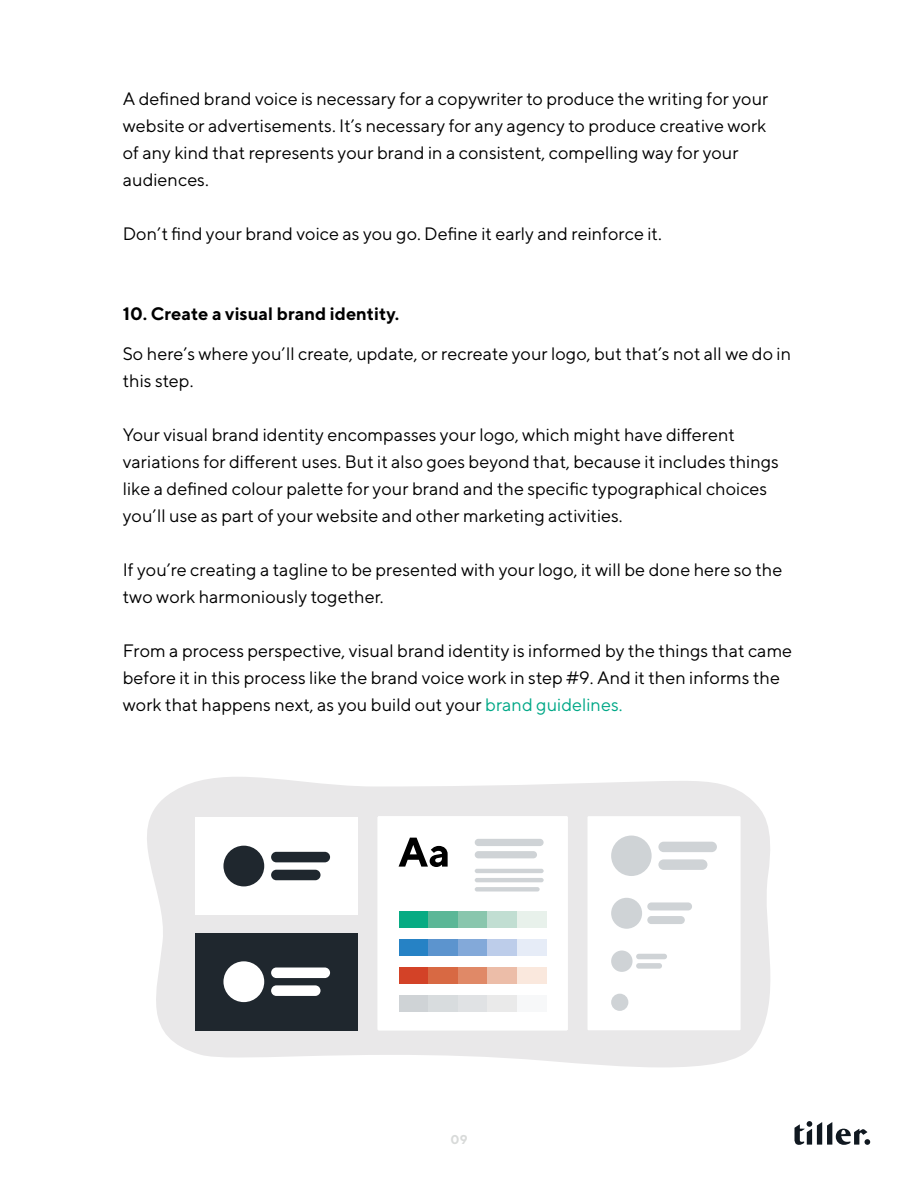
<style>
.page{position:relative;width:918px;height:1188px;background:#fff}
.page>*{position:absolute;margin:0;border:0;box-sizing:border-box;transform-origin:0 0}
.t1{font:18px/27px "TT Norms";color:#000}
.t2{font:700 18px "TT Norms";color:#000}
.t3{font:700 12.75px "TT Norms";color:#d8dad9}
.s1{color:#00a887}
</style>
<div class="page">
<svg style="left:794px;top:1121px;width:76px;height:24px"></svg>
<svg style="left:147px;top:777px;width:623px;height:290px;fill:#e9e8e9"></svg>
<div style="left:196px;top:933px;width:162px;height:97px;background:#1f272e"></div>
<div style="left:223px;top:961px;width:41px;height:41px;background:#fff;border-radius:50%"></div>
<div style="left:271px;top:968px;width:59px;height:10px;background:#fff;border-radius:5px"></div>
<div style="left:271px;top:985px;width:50px;height:11px;background:#fff;border-radius:5px"></div>
<div style="left:196px;top:817px;width:162px;height:98px;background:#fff"></div>
<div style="left:223px;top:846px;width:41px;height:40px;background:#1f272e;border-radius:50%"></div>
<div style="left:271px;top:852px;width:59px;height:10px;background:#1f272e;border-radius:5px"></div>
<div style="left:271px;top:870px;width:50px;height:10px;background:#1f272e;border-radius:5px"></div>
<div style="left:588px;top:816px;width:153px;height:214px;background:#fff"></div>
<div style="left:611px;top:836px;width:41px;height:40px;background:#cfd3d6;border-radius:50%"></div>
<div style="left:658px;top:842px;width:59px;height:10px;background:#cfd3d6;border-radius:5px"></div>
<div style="left:658px;top:859px;width:49px;height:11px;background:#cfd3d6;border-radius:5px"></div>
<div style="left:611px;top:898px;width:31px;height:31px;background:#cfd3d6;border-radius:50%"></div>
<div style="left:647px;top:902px;width:45px;height:8px;background:#cfd3d6;border-radius:4px"></div>
<div style="left:647px;top:916px;width:38px;height:8px;background:#cfd3d6;border-radius:4px"></div>
<div style="left:611px;top:951px;width:22px;height:21px;background:#cfd3d6;border-radius:50%"></div>
<div style="left:636px;top:954px;width:31px;height:5px;background:#cfd3d6;border-radius:3px"></div>
<div style="left:636px;top:963px;width:26px;height:6px;background:#cfd3d6;border-radius:3px"></div>
<div style="left:611px;top:994px;width:17px;height:17px;background:#cfd3d6;border-radius:50%"></div>
<div style="left:378px;top:816px;width:190px;height:214px;background:#fff"></div>
<div style="left:399px;top:911px;width:30px;height:16px;background:#07ab83"></div>
<div style="left:399px;top:939px;width:30px;height:17px;background:#2682c5"></div>
<div style="left:399px;top:967px;width:30px;height:17px;background:#d34227"></div>
<div style="left:399px;top:995px;width:30px;height:17px;background:#cfd3d6"></div>
<div style="left:429px;top:911px;width:29px;height:16px;background:#5bb797"></div>
<div style="left:429px;top:939px;width:29px;height:17px;background:#5c94ce"></div>
<div style="left:429px;top:967px;width:29px;height:17px;background:#d86943"></div>
<div style="left:429px;top:995px;width:29px;height:17px;background:#d8dcde"></div>
<div style="left:458px;top:911px;width:29px;height:16px;background:#89c6ad"></div>
<div style="left:458px;top:939px;width:29px;height:17px;background:#83a9d9"></div>
<div style="left:458px;top:967px;width:29px;height:17px;background:#e08967"></div>
<div style="left:458px;top:995px;width:29px;height:17px;background:#e0e2e4"></div>
<div style="left:487px;top:911px;width:30px;height:16px;background:#c1ded2"></div>
<div style="left:487px;top:939px;width:30px;height:17px;background:#bdcdea"></div>
<div style="left:487px;top:967px;width:30px;height:17px;background:#ecbda8"></div>
<div style="left:487px;top:995px;width:30px;height:17px;background:#eaeaea"></div>
<div style="left:517px;top:911px;width:29px;height:16px;background:#e8f1eb"></div>
<div style="left:517px;top:939px;width:29px;height:17px;background:#e6ecf7"></div>
<div style="left:517px;top:967px;width:29px;height:17px;background:#fae8dd"></div>
<div style="left:517px;top:995px;width:29px;height:17px;background:#f7f8f9"></div>
<svg style="left:399px;top:838px;width:49px;height:29px"></svg>
<div style="left:475px;top:839px;width:69px;height:7px;background:#cfd3d6;border-radius:4px"></div>
<div style="left:475px;top:851px;width:62px;height:7px;background:#cfd3d6;border-radius:4px"></div>
<hr style="left:475px;top:878px;width:69px;height:4px;background:#cfd3d6;border-radius:2px">
<hr style="left:475px;top:869px;width:69px;height:4px;background:#cfd3d6;border-radius:2px">
<div style="left:475px;top:887px;width:65px;height:5px;background:#cfd3d6;border-radius:2px"></div>
<p class="t1" style="left:123px;top:85px;width:647px">A defined brand voice is necessary for a copywriter to produce the writing for your website or advertisements. It’s necessary for any agency to produce creative work of any kind that represents your brand in a consistent, compelling way for your audiences.</p>
<p class="t1" style="left:123px;top:220px;width:541px">Don’t find your brand voice as you go. Define it early and reinforce it.</p>
<p class="t2" style="left:123px;top:302px;width:278px">10. Create a visual brand identity.</p>
<p class="t1" style="left:123px;top:340px;width:670px">So here’s where you’ll create, update, or recreate your logo, but that’s not all we do in this step.</p>
<p class="t1" style="left:123px;top:421px;width:658px">Your visual brand identity encompasses your logo, which might have different variations for different uses. But it also goes beyond that, because it includes things like a defined colour palette for your brand and the specific typographical choices you’ll use as part of your website and other marketing activities.</p>
<p class="t1" style="left:123px;top:556px;width:661px">If you’re creating a tagline to be presented with your logo, it will be done here so the two work harmoniously together.</p>
<p class="t1" style="left:123px;top:637px;width:671px">From a process perspective, visual brand identity is informed by the things that came before it in this process like the brand voice work in step #9. And it then informs the work that happens next, as you build out your <span class="s1">brand guidelines.</span></p>
<p class="t3" style="left:450px;top:1132px;width:19px">09</p>
</div>
